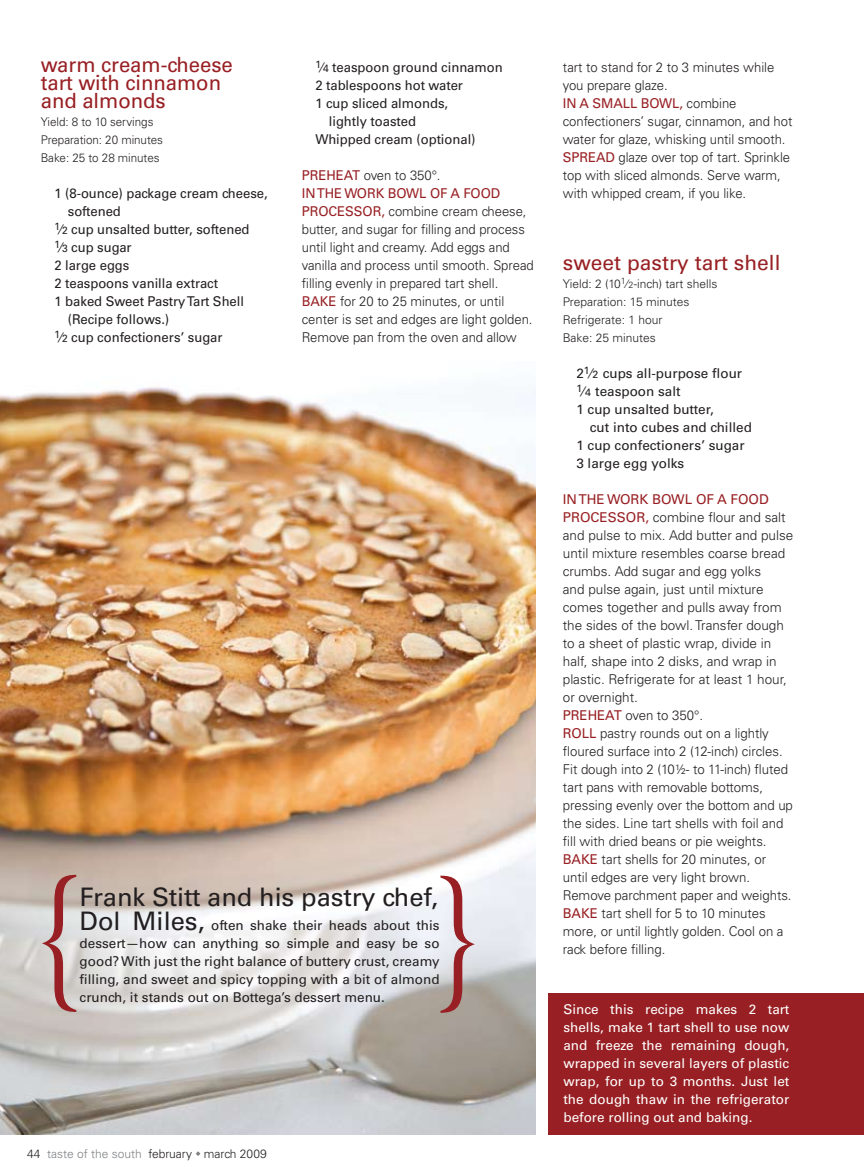
<style>
.page{position:relative;width:864px;height:1175px;background:#fff}
.page>*{position:absolute;margin:0;border:0;box-sizing:border-box;transform-origin:0 0}
.t1{font:165.6px "Berkeley";color:#981f23}
.t2{font:25.5px "Univers";letter-spacing:-.005em;color:#231f20}
.t3{font:21px/18px "Univers";letter-spacing:-.005em;color:#981f23}
.t4{font:300 13.5px/18px "Univers";letter-spacing:-.005em;color:#231f20}
.t5{font:13.5px/18px "Univers";letter-spacing:-.005em;color:#231f20}
.t6{font:13.5px/18px "Univers";color:#fff;text-align:justify}
.t7{font:300 12px/18px "Univers";color:#231f20}
.s1{font-size:10.5px}
.s2{font-weight:400;color:#981f23}
.s3{font-size:25.5px}
.s4{color:#808285}
.s5{font-size:9px}
</style>
<div class="page">
<svg style="left:196px;top:1151px;width:4px;height:5px"></svg>
<div style="left:0;top:992px;width:864px;height:142px;background:#981f23"></div>
<img style="left:0;top:387px;width:536px;height:747px">
<div style="left:536px;top:988px;width:11px;height:154px;background:#fff"></div>
<h3 class="t3" style="left:41px;top:56px;width:193px">warm cream-cheese tart with cinnamon and almonds</h3>
<p class="t7" style="left:41px;top:113px;width:124px">Yield: 8 to 10 servings<br>Preparation: 20 minutes<br>Bake: 25 to 28 minutes</p>
<p class="t5" style="left:54px;top:184px;width:215px">1 (8-ounce) package cream cheese,</p>
<p class="t5" style="left:68px;top:202px;width:55px">softened</p>
<p class="t5" style="left:54px;top:220px;width:197px"><sup>1</sup>⁄<span class="s1">2</span> cup unsalted butter, softened</p>
<p class="t5" style="left:54px;top:238px;width:79px"><sup>1</sup>⁄<span class="s1">3</span> cup sugar</p>
<p class="t5" style="left:54px;top:256px;width:77px">2 large eggs</p>
<p class="t5" style="left:54px;top:274px;width:165px">2 teaspoons vanilla extract</p>
<p class="t5" style="left:54px;top:292px;width:191px">1 baked Sweet Pastry Tart Shell</p>
<p class="t5" style="left:68px;top:310px;width:103px">(Recipe follows.)</p>
<p class="t5" style="left:54px;top:328px;width:170px"><sup>1</sup>⁄<span class="s1">2</span> cup confectioners’ sugar</p>
<p class="t5" style="left:315px;top:58px;width:189px"><sup>1</sup>⁄<span class="s1">4</span> teaspoon ground cinnamon</p>
<p class="t5" style="left:315px;top:76px;width:149px">2 tablespoons hot water</p>
<p class="t5" style="left:315px;top:94px;width:134px">1 cup sliced almonds,</p>
<p class="t5" style="left:329px;top:112px;width:89px">lightly toasted</p>
<p class="t5" style="left:315px;top:130px;width:162px">Whipped cream (optional)</p>
<p class="t4" style="left:302px;top:166px;width:234px"><span class="s2">Preheat</span> oven to 350°.<br><span class="s2">I n the work bowl of a food processor,</span> combine cream cheese, butter, and sugar for filling and process until light and creamy. Add eggs and vanilla and process until smooth. Spread filling evenly in prepared tart shell.<br><span class="s2">Bake</span> for 20 to 25 minutes, or until center is set and edges are light golden.<br>Remove pan from the oven and allow</p>
<h1 class="t1" style="left:30px;top:852px;width:57px">{</h1>
<h1 class="t1" style="left:486px;top:1035px;width:57px;rotate:-180deg">{</h1>
<h2 class="t2" style="left:80px;top:881px;width:360px">Frank Stitt and his pastry chef,</h2>
<p class="t5" style="left:80px;top:915px;width:362px;text-align:justify"><span class="s3">Dol M iles,</span> often shake their heads about this dessert—how can anything so simple and easy be so good? With just the right balance of buttery crust, creamy filling, and sweet and spicy topping with a bit of almond crunch, it stands out on Bottega’s dessert menu.</p>
<p class="t7" style="left:27px;top:1144px;width:241px">44 <span class="s4">taste of the south</span> february march 2009</p>
<p class="t4" style="left:563px;top:58px;width:231px">tart to stand for 2 to 3 minutes while you prepare glaze.<br><span class="s2">I n a s mall bowl,</span> combine confectioners’ sugar, cinnamon, and hot water for glaze, whisking until smooth.<br><span class="s2">Spread</span> glaze over top of tart. Sprinkle top with sliced almonds. Serve warm, with whipped cream, if you like.</p>
<h3 class="t3" style="left:563px;top:254px;width:219px">sweet pastry tart shell</h3>
<p class="t7" style="left:563px;top:275px;width:156px">Yield: 2 (10<sup>1</sup>⁄<span class="s5">2</span>-inch) tart shells<br>Preparation: 15 minutes<br>Refrigerate: 1 hour<br>Bake: 25 minutes</p>
<p class="t5" style="left:576px;top:364px;width:167px">2<sup>1</sup>⁄<span class="s1">2</span> cups all-purpose flour<br><sup>1</sup>⁄<span class="s1">4</span> teaspoon salt<br>1 cup unsalted butter,</p>
<p class="t5" style="left:576px;top:418px;width:177px;text-indent:14px">cut into cubes and chilled<br>1 cup confectioners’ sugar<br>3 large egg yolks</p>
<p class="t4" style="left:563px;top:490px;width:232px"><span class="s2">I n the work bowl of a food processor,</span> combine flour and salt and pulse to mix. Add butter and pulse until mixture resembles coarse bread crumbs. Add sugar and egg yolks<br>and pulse again, just until mixture comes together and pulls away from the sides of the bowl. Transfer dough to a sheet of plastic wrap, divide in half, shape into 2 disks, and wrap in plastic. Refrigerate for at least 1 hour, or overnight.<br><span class="s2">Preheat</span> oven to 350°.<br><span class="s2">Roll</span> pastry rounds out on a lightly floured surface into 2 (12-inch) circles.<br>Fit dough into 2 (10½- to 11-inch) fluted tart pans with removable bottoms, pressing evenly over the bottom and up the sides. Line tart shells with foil and fill with dried beans or pie weights.<br><span class="s2">Bake</span> tart shells for 20 minutes, or until edges are very light brown.<br>Remove parchment paper and weights. <span class="s2">bake</span> tart shell for 5 to 10 minutes more, or until lightly golden. Cool on a rack before filling.</p>
<p class="t6" style="left:563px;top:999px;width:227px">Since this recipe makes 2 tart shells, make 1 tart shell to use now and freeze the remaining dough, wrapped in several layers of plastic wrap, for up to 3 months. Just let the dough thaw in the refrigerator before rolling out and baking.</p>
</div>
